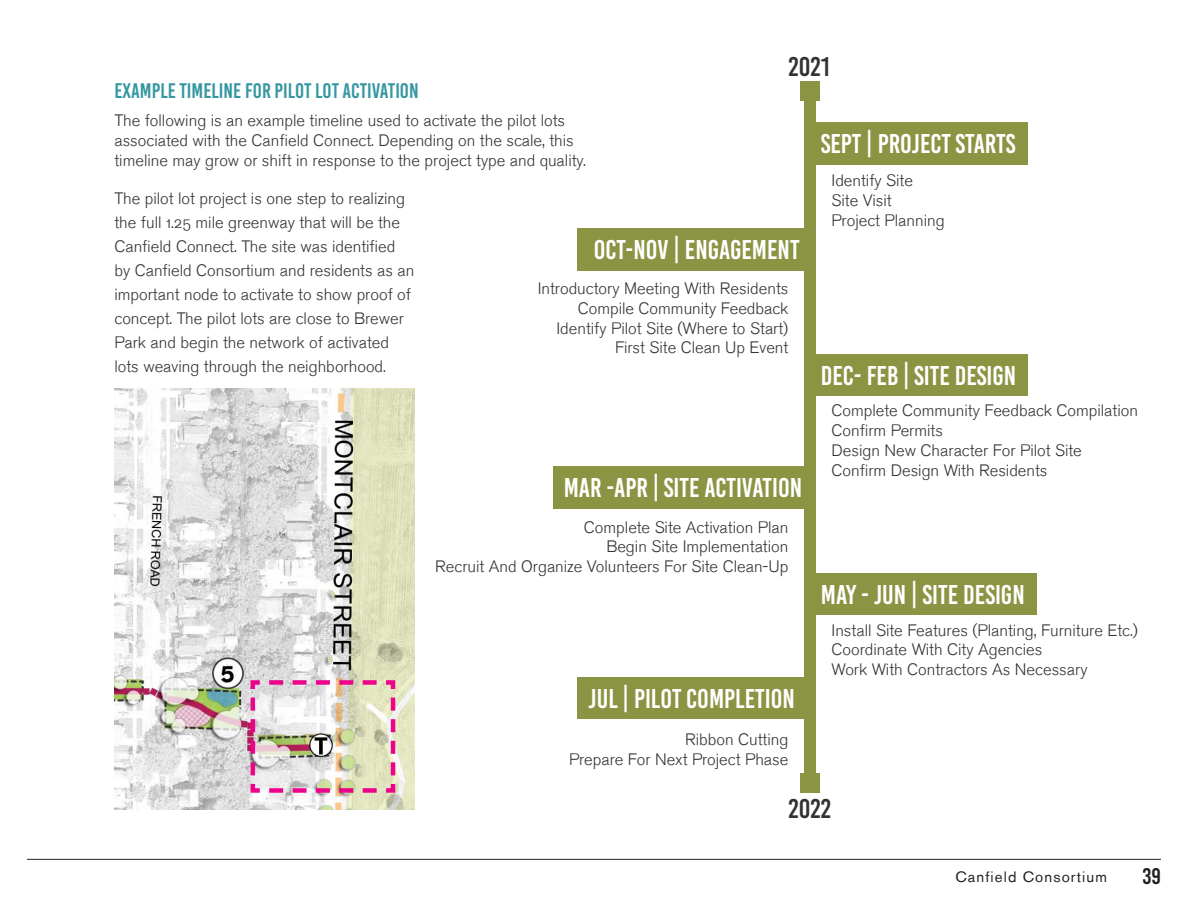
<style>
.page{position:relative;width:1188px;height:918px;background:#fff}
.page>*{position:absolute;margin:0;border:0;box-sizing:border-box;transform-origin:0 0}
.Titles{font:27px "Bebas Kai";color:#fff}
.Titles-2{font:27px "Bebas Kai";color:#313232}
.t1{font:22.5px "Bebas Kai";color:#231f20}
.Titles-3{font:21px "Bebas Kai";color:#3597a2}
.Titles-4{font:16.5px/19.8px "Akzidenz Grotesk BE Light Os F";color:#313232}
.Body_Text{font:16.5px/24px "Akzidenz Grotesk BE Light Os F";color:#313232}
.t2{font:15px "Akzidenz Grotesk BE";letter-spacing:.075em;color:#231f20}
</style>
<div class="page">
<hr style="left:27px;top:859px;width:1134px;height:1px;background:#231f20">
<div style="left:804px;top:91px;width:12px;height:692px;background:#8b9443"></div>
<div style="left:800px;top:82px;width:20px;height:19px;background:#8b9443"></div>
<div style="left:800px;top:774px;width:20px;height:19px;background:#8b9443"></div>
<div style="left:810px;top:122px;width:217px;height:43px;background:#8b9443"></div>
<div style="left:810px;top:354px;width:217px;height:42px;background:#8b9443"></div>
<div style="left:810px;top:573px;width:227px;height:42px;background:#8b9443"></div>
<div style="left:578px;top:228px;width:232px;height:43px;background:#8b9443"></div>
<div style="left:553px;top:466px;width:261px;height:43px;background:#8b9443"></div>
<div style="left:578px;top:677px;width:232px;height:42px;background:#8b9443"></div>
<img style="left:114px;top:389px;width:301px;height:421px">
<img style="left:248px;top:678px;width:150px;height:117px">
<p class="Titles-3" style="left:114px;top:79px;width:306px">EXAMPLE TIMELINE FOR PILOT LOT ACTIVATION</p>
<p class="Titles-4" style="left:114px;top:111px;width:473px">The following is an example timeline used to activate the pilot lots associated with the Canfield Connect. Depending on the scale, this timeline may grow or shift in response to the project type and quality.</p>
<p class="Titles-2" style="left:788px;top:52px;width:43px">2021</p>
<p class="Titles" style="left:821px;top:129px;width:196px">SEPT | PROJECT STARTS</p>
<p class="Body_Text" style="left:114px;top:187px;width:301px">The pilot lot project is one step to realizing the full 1.25 mile greenway that will be the Canfield Connect. The site was identified by Canfield Consortium and residents as an important node to activate to show proof of concept. The pilot lots are close to Brewer Park and begin the network of activated lots weaving through the neighborhood.</p>
<p class="Titles" style="left:594px;top:235px;width:207px">OCT-NOV | ENGAGEMENT</p>
<p class="Titles-4" style="left:538px;top:279px;width:252px">Introductory Meeting With Residents</p>
<p class="Titles-4" style="left:578px;top:299px;width:212px">Compile Community Feedback</p>
<p class="Titles-4" style="left:556px;top:318px;width:233px">Identify Pilot Site (Where to Start)</p>
<p class="Titles-4" style="left:615px;top:338px;width:175px">First Site Clean Up Event</p>
<p class="Titles" style="left:564px;top:474px;width:240px">MAR -APR | SITE ACTIVATION</p>
<p class="Titles-4" style="left:584px;top:517px;width:206px">Complete Site Activation Plan</p>
<p class="Titles-4" style="left:606px;top:537px;width:184px">Begin Site Implementation</p>
<p class="Titles-4" style="left:435px;top:557px;width:355px">Recruit And Organize Volunteers For Site Clean-Up</p>
<p class="Titles" style="left:589px;top:684px;width:208px">JUL | PILOT COMPLETION</p>
<p class="Titles-4" style="left:685px;top:730px;width:105px">Ribbon Cutting</p>
<p class="Titles-4" style="left:569px;top:750px;width:221px">Prepare For Next Project Phase</p>
<p class="Titles-4" style="left:832px;top:171px;width:83px">Identify Site</p>
<p class="Titles-4" style="left:832px;top:191px;width:62px">Site Visit</p>
<p class="Titles-4" style="left:832px;top:210px;width:115px">Project Planning</p>
<p class="Titles" style="left:821px;top:361px;width:197px">DEC- FEB | SITE DESIGN</p>
<p class="Titles-4" style="left:832px;top:401px;width:308px">Complete Community Feedback Compilation</p>
<p class="Titles-4" style="left:832px;top:421px;width:113px">Confirm Permits</p>
<p class="Titles-4" style="left:832px;top:441px;width:252px">Design New Character For Pilot Site</p>
<p class="Titles-4" style="left:832px;top:460px;width:217px">Confirm Design With Residents</p>
<p class="Titles" style="left:821px;top:581px;width:205px">MAY - JUN | SITE DESIGN</p>
<p class="Titles-4" style="left:832px;top:620px;width:308px">Install Site Features (Planting, Furniture Etc.)</p>
<p class="Titles-4" style="left:832px;top:640px;width:212px">Coordinate With City Agencies</p>
<p class="Titles-4" style="left:832px;top:660px;width:257px">Work With Contractors As Necessary</p>
<p class="Titles-2" style="left:788px;top:795px;width:44px">2022</p>
<p class="t2" style="left:955px;top:867px;width:153px">Canfield Consortium</p>
<h2 class="t1" style="left:1142px;top:864px;width:20px">39</h2>
</div>
